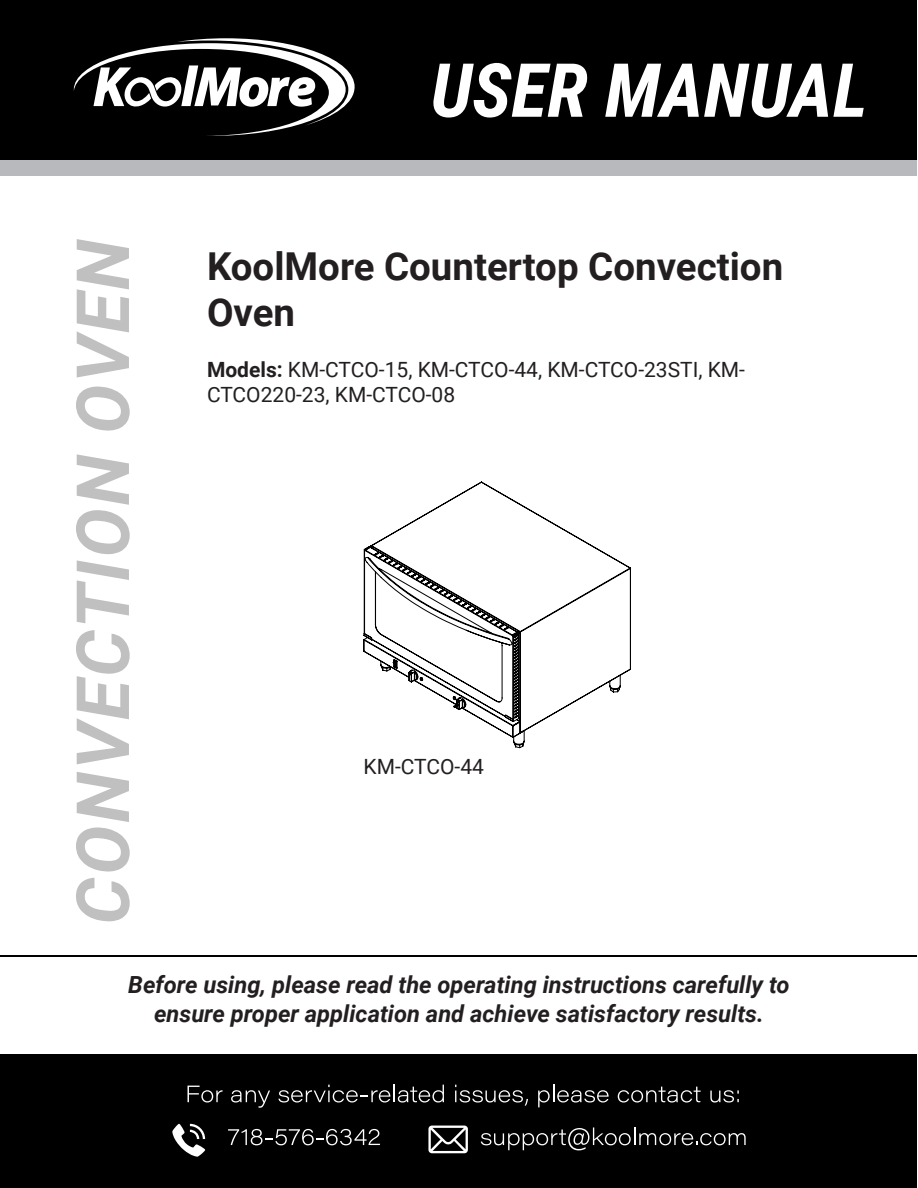
<style>
.page{position:relative;width:918px;height:1188px;background:#fff}
.page>*{position:absolute;margin:0;border:0;box-sizing:border-box;transform-origin:0 0}
.t1{font:italic 700 74.7px "Roboto Condensed";color:#fff}
.t2{font:italic 700 73.5px "Roboto";letter-spacing:.035em;color:#c0c0c0}
.t3{font:700 38.4px/46.2px "Roboto";color:#231f20}
.t4{font:italic 700 23.55px "Roboto";color:#231f20}
.t5{font:21px/25.2px "Roboto";color:#231f20}
.s1{font-weight:700}
</style>
<div class="page">
<div style="left:1px;top:0;width:916px;height:176px;background:#b8b9bc"></div>
<div style="left:1px;top:0;width:916px;height:159px;background:#000"></div>
<div style="left:1px;top:1054px;width:916px;height:133px;background:#000"></div>
<hr style="left:0;top:955px;width:916px;height:2px;background:#000">
<svg style="left:188px;top:1086px;width:35px;height:17px"></svg>
<svg style="left:231px;top:1090px;width:39px;height:18px"></svg>
<svg style="left:278px;top:1085px;width:166px;height:18px"></svg>
<svg style="left:455px;top:1085px;width:73px;height:21px"></svg>
<svg style="left:538px;top:1085px;width:71px;height:22px"></svg>
<svg style="left:618px;top:1087px;width:83px;height:16px"></svg>
<svg style="left:710px;top:1090px;width:29px;height:13px"></svg>
<svg style="left:228px;top:1129px;width:152px;height:16px"></svg>
<svg style="left:481px;top:1127px;width:265px;height:23px"></svg>
<svg style="left:428px;top:1126px;width:40px;height:27px"></svg>
<svg style="left:172px;top:1124px;width:33px;height:33px"></svg>
<svg style="left:74px;top:38px;width:281px;height:98px"></svg>
<svg style="left:363px;top:482px;width:268px;height:266px"></svg>
<p class="t2" style="left:51px;top:925px;width:687px;rotate:-90deg">CONVECTION OVEN</p>
<p class="t1" style="left:430px;top:38px;width:439px">USER MANUAL</p>
<p class="t3" style="left:207px;top:242px;width:578px">KoolMore Countertop Convection<br>Oven</p>
<p class="t5" style="left:207px;top:356px;width:540px"><span class="s1">Models:</span> KM-CTCO-15, KM-CTCO-44, KM-CTCO-23STI, KM-<br>CTCO220-23, KM-CTCO-08</p>
<p class="t5" style="left:364px;top:753px;width:122px">KM-CTCO-44</p>
<p class="t4" style="left:128px;top:968px;width:663px">Before using, please read the operating instructions carefully to</p>
<p class="t4" style="left:154px;top:997px;width:611px">ensure proper application and achieve satisfactory results.</p>
</div>
